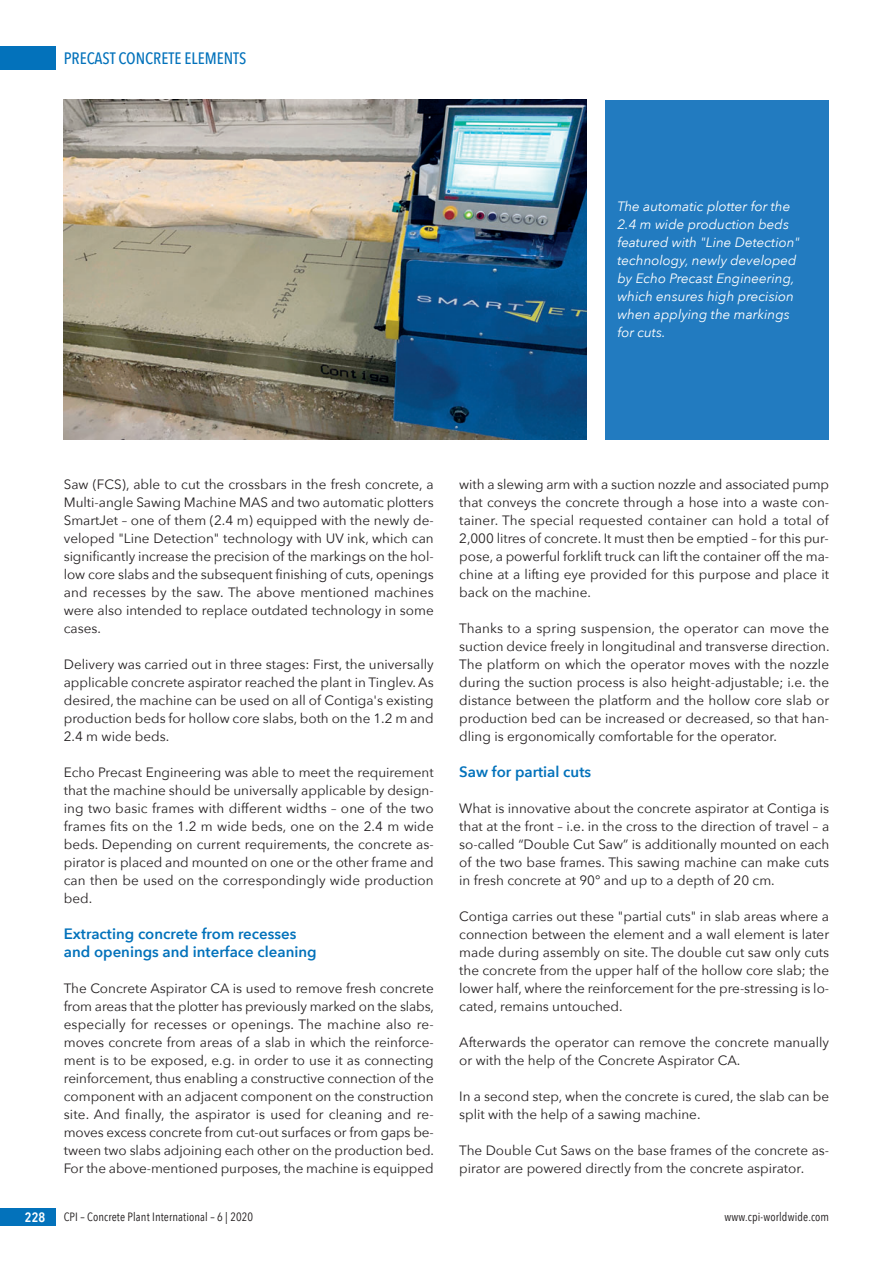
<style>
.page{position:relative;width:893px;height:1263px;background:#fff}
.page>*{position:absolute;margin:0;border:0;box-sizing:border-box;transform-origin:0 0}
.t1{font:500 16.5px "Avenir Next Condensed";color:#0372bb}
.t2{font:600 15px/18px "Avenir Next";color:#0372bb}
.t3{font:13.5px/18px "Avenir Next";color:#231f20;text-align:justify}
.t4{font:italic 13.5px/18px "Avenir Next";color:#fff}
.t5{font:600 13.5px "Avenir Next Condensed";color:#fff}
.t6{font:12px "Avenir Next Condensed";letter-spacing:.01em;color:#231f20}
</style>
<div class="page">
<hr style="left:892px;top:1200px;width:1px;height:43px;background:#edefed">
<div style="left:0;top:47px;width:55px;height:23px;background:#0372bb"></div>
<div style="left:0;top:1208px;width:55px;height:18px;background:#0372bb"></div>
<img style="left:64px;top:100px;width:523px;height:340px">
<div style="left:605px;top:100px;width:224px;height:340px;background:#227bc0"></div>
<p class="t1" style="left:64px;top:47px;width:184px">PRECAST CONCRETE ELEMENTS</p>
<p class="t4" style="left:617px;top:198px;width:184px">The automatic plotter for the<br>2.4 m wide production beds featured with "Line Detection" technology, newly developed by Echo Precast Engineering, which ensures high precision when applying the markings for cuts.</p>
<p class="t3" style="left:64px;top:475px;width:371px">Saw (FCS), able to cut the crossbars in the fresh concrete, a Multi-angle Sawing Machine MAS and two automatic plotters SmartJet – one of them (2.4 m) equipped with the newly de&shy;veloped "Line Detection" technology with UV ink, which can significantly increase the precision of the markings on the hol&shy;low core slabs and the subsequent finishing of cuts, openings and recesses by the saw. The above mentioned machines were also intended to replace outdated technology in some cases.</p>
<p class="t3" style="left:64px;top:655px;width:371px">Delivery was carried out in three stages: First, the universally applicable concrete aspirator reached the plant in Tinglev. As desired, the machine can be used on all of Contiga's existing production beds for hollow core slabs, both on the 1.2 m and 2.4 m wide beds.</p>
<p class="t3" style="left:64px;top:763px;width:371px">Echo Precast Engineering was able to meet the requirement that the machine should be universally applicable by design&shy;ing two basic frames with different widths – one of the two frames fits on the 1.2 m wide beds, one on the 2.4 m wide beds. Depending on current requirements, the concrete as&shy;pirator is placed and mounted on one or the other frame and can then be used on the correspondingly wide production bed.</p>
<p class="t2" style="left:64px;top:925px;width:254px">Extracting concrete from recesses and openings and interface cleaning</p>
<p class="t3" style="left:64px;top:979px;width:372px">The Concrete Aspirator CA is used to remove fresh concrete from areas that the plotter has previously marked on the slabs, especially for recesses or openings. The machine also re&shy;moves concrete from areas of a slab in which the reinforce&shy;ment is to be exposed, e.g. in order to use it as connecting reinforcement, thus enabling a constructive connection of the component with an adjacent component on the construction site. And finally, the aspirator is used for cleaning and re&shy;moves excess concrete from cut-out surfaces or from gaps be&shy;tween two slabs adjoining each other on the production bed.<br>For the above-mentioned purposes, the machine is equipped</p>
<p class="t3" style="left:459px;top:475px;width:371px">with a slewing arm with a suction nozzle and associated pump that conveys the concrete through a hose into a waste con&shy;tainer. The special requested container can hold a total of 2,000 litres of concrete. It must then be emptied – for this pur&shy;pose, a powerful forklift truck can lift the container off the ma&shy;chine at a lifting eye provided for this purpose and place it back on the machine.</p>
<p class="t3" style="left:459px;top:619px;width:372px">Thanks to a spring suspension, the operator can move the suction device freely in longitudinal and transverse direction.<br>The platform on which the operator moves with the nozzle during the suction process is also height-adjustable; i.e. the distance between the platform and the hollow core slab or production bed can be increased or decreased, so that han&shy;dling is ergonomically comfortable for the operator.</p>
<p class="t2" style="left:459px;top:763px;width:133px">Saw for partial cuts</p>
<p class="t3" style="left:459px;top:799px;width:371px">What is innovative about the concrete aspirator at Contiga is that at the front – i.e. in the cross to the direction of travel – a so-called “Double Cut Saw” is additionally mounted on each of the two base frames. This sawing machine can make cuts in fresh concrete at 90° and up to a depth of 20 cm.</p>
<p class="t3" style="left:459px;top:907px;width:371px">Contiga carries out these "partial cuts" in slab areas where a connection between the element and a wall element is later made during assembly on site. The double cut saw only cuts the concrete from the upper half of the hollow core slab; the lower half, where the reinforcement for the pre-stressing is lo&shy;cated, remains untouched.</p>
<p class="t3" style="left:459px;top:1033px;width:371px">Afterwards the operator can remove the concrete manually or with the help of the Concrete Aspirator CA.</p>
<p class="t3" style="left:459px;top:1087px;width:371px">In a second step, when the concrete is cured, the slab can be split with the help of a sawing machine.</p>
<p class="t3" style="left:459px;top:1141px;width:371px">The Double Cut Saws on the base frames of the concrete as&shy;pirator are powered directly from the concrete aspirator.</p>
<p class="t5" style="left:25px;top:1208px;width:22px">228</p>
<p class="t6" style="left:64px;top:1209px;width:191px">CPI – Concrete Plant International – 6 | 2020</p>
<p class="t6" style="left:725px;top:1209px;width:106px">www.cpi-worldwide.com</p>
</div>
